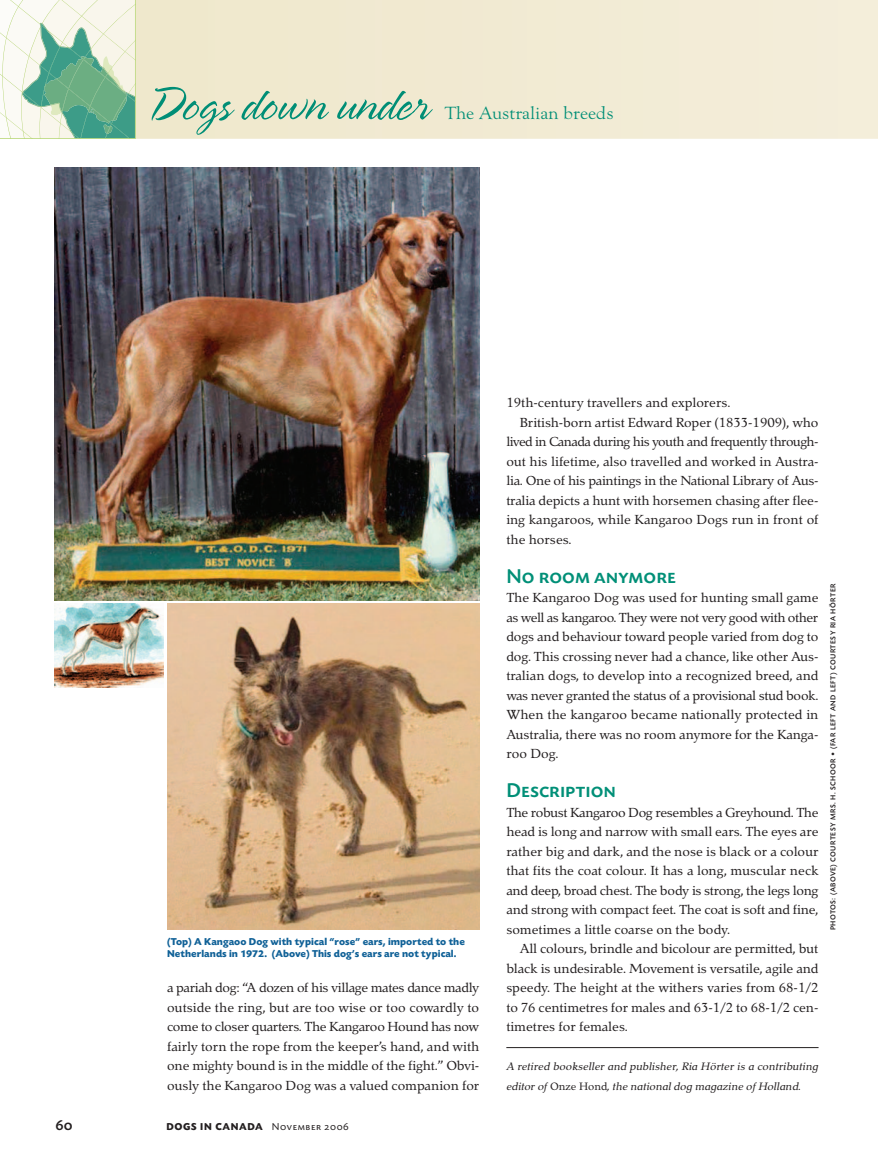
<style>
.page{position:relative;width:878px;height:1161px;background:#fff}
.page>*{position:absolute;margin:0;border:0;box-sizing:border-box;transform-origin:0 0}
.t1{font:300 51.3px "Spring LP";color:#008e76}
.t2{font:21px "Today BEF Medium SC";color:#008f77}
.t3{font:18px "Goudy Old Style";color:#008e76}
.t4{font:16.5px/19.5px "Tarocco";letter-spacing:-.01em;color:#231f20;text-align:justify}
.t5{font:16.5px "Tarocco";letter-spacing:-.03em;color:#231f20}
.t6{font:15px "Today BEF Medium SC";color:#231f20}
.t7{font:italic 13.5px/19.5px "Tarocco";color:#231f20}
.t8{font:700 10.5px/12px "Today BEF";color:#106197}
.t9{font:700 10.5px "Today BEF";letter-spacing:.06em;color:#231f20}
.t10{font:500 7.5px "Today BEF";letter-spacing:.055em;color:#231f20}
.s1{font-family:"Today BEF Regular SC";font-weight:400}
.s2{font-style:normal}
</style>
<div class="page">
<div style="left:136px;top:0;width:741px;height:139px;background:#f1ead2"></div>
<svg style="left:0;top:0;width:136px;height:139px"></svg>
<hr style="left:506px;top:1047px;width:312px;height:1px;background:#231f20">
<img style="left:54px;top:603px;width:110px;height:85px">
<img style="left:167px;top:603px;width:312px;height:327px">
<img style="left:54px;top:167px;width:425px;height:434px">
<h1 class="t1" style="left:148px;top:87px;width:286px">Dogs down under</h1>
<p class="t3" style="left:444px;top:106px;width:171px">The Australian breeds</p>
<p class="t8" style="left:167px;top:936px;width:299px">(Top) A Kangaoo Dog with typical “rose” ears, imported to the<br>Netherlands in 1972. (Above) This dog’s ears are not typical.</p>
<p class="t4" style="left:167px;top:977px;width:314px">a pariah dog: “A dozen of his village mates dance madly outside the ring, but are too wise or too cowardly to come to closer quarters. The Kangaroo Hound has now fairly torn the rope from the keeper’s hand, and with one mighty bound is in the middle of the fight.” Obvi&shy;ously the Kangaroo Dog was a valued companion for</p>
<p class="t6" style="left:56px;top:1116px;width:18px">60</p>
<p class="t9" style="left:166px;top:1123px;width:184px">DOGS IN CANADA <span class="s1">November 2006</span></p>
<p class="t4" style="left:506px;top:392px;width:225px">19th-century travellers and explorers.</p>
<p class="t4" style="left:520px;top:411px;width:300px">British-born artist Edward Roper (1833-1909), who</p>
<p class="t5" style="left:506px;top:431px;width:313px">lived in Canada during his youth and frequently through-</p>
<p class="t4" style="left:506px;top:450px;width:314px">out his lifetime, also travelled and worked in Austra-</p>
<p class="t4" style="left:506px;top:470px;width:314px">lia. One of his paintings in the National Library of Aus-</p>
<p class="t4" style="left:506px;top:489px;width:314px">tralia depicts a hunt with horsemen chasing after flee-</p>
<p class="t4" style="left:506px;top:509px;width:314px">ing kangaroos, while Kangaroo Dogs run in front of</p>
<p class="t4" style="left:506px;top:528px;width:67px">the horses.</p>
<p class="t2" style="left:506px;top:563px;width:171px">No room anymore</p>
<p class="t4" style="left:506px;top:587px;width:314px">The Kangaroo Dog was used for hunting small game as well as kangaroo. They were not very good with other dogs and behaviour toward people varied from dog to dog. This crossing never had a chance, like other Aus&shy;tralian dogs, to develop into a recognized breed, and was never granted the status of a provisional stud book.<br>When the kangaroo became nationally protected in Australia, there was no room anymore for the Kanga&shy;roo Dog.</p>
<p class="t2" style="left:506px;top:778px;width:111px">Description</p>
<p class="t4" style="left:506px;top:801px;width:314px">The robust Kangaroo Dog resembles a Greyhound. The head is long and narrow with small ears. The eyes are rather big and dark, and the nose is black or a colour that fits the coat colour. It has a long, muscular neck and deep, broad chest. The body is strong, the legs long and strong with compact feet. The coat is soft and fine, sometimes a little coarse on the body.</p>
<p class="t4" style="left:506px;top:938px;width:314px;text-indent:14px">All colours, brindle and bicolour are permitted, but black is undesirable. Movement is versatile, agile and speedy. The height at the withers varies from 68-1/2 to 76 centimetres for males and 63-1/2 to 68-1/2 cen&shy;timetres for females.</p>
<p class="t7" style="left:506px;top:1056px;width:314px">A retired bookseller and publisher, Ria Hörter is a contributing editor of <span class="s2">Onze Hond</span>, the national dog magazine of Holland.</p>
<p class="t10" style="left:830px;top:930px;width:348px;rotate:-90deg">PHOTOS: (ABOVE) COURTESY MRS. H. SCHOOR • (FAR LEFT AND LEFT) COURTESY RIA HÖRTER</p>
</div>
